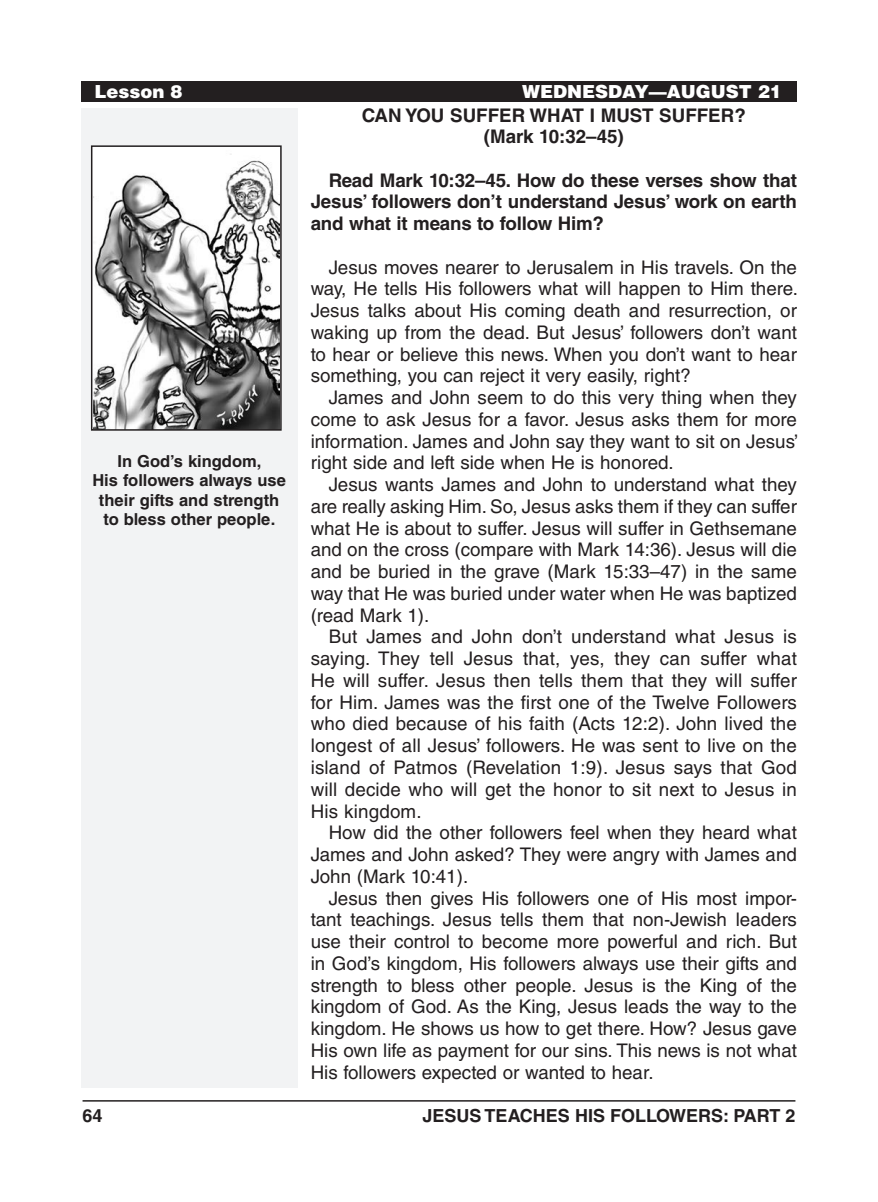
<style>
.page{position:relative;width:878px;height:1202px;background:#fff}
.page>*{position:absolute;margin:0;border:0;box-sizing:border-box;transform-origin:0 0}
.Body_Text{font:18.75px/21.8px "Helvetica LT Std";color:#231f20;text-align:justify}
.Body_Text_SpaceBefor{font:18.75px/21.8px "Helvetica LT Std";color:#231f20;text-align:justify}
.Body_Text_Bold_Space{font:700 18.75px/21.8px "Helvetica LT Std";letter-spacing:-.01em;color:#231f20;text-align:justify}
.Subheadings{font:700 18.75px/21.8px "Helvetica LT Std";color:#231f20;text-align:center}
.t1{font:700 18px "Helvetica LT Std";color:#231f20}
.Running_Head_-_Left{font:900 18px "Helvetica LT Std";color:#fff}
.Image_Captions{font:700 16.5px/19.5px "Helvetica LT Std";color:#231f20;text-align:center}
</style>
<div class="page">
<hr style="left:82px;top:1100px;width:713px;height:1px;background:#231f20">
<div style="left:81px;top:108px;width:216px;height:979px;background:#f2f3f4"></div>
<div style="left:81px;top:81px;width:715px;height:20px;background:#231f20"></div>
<img style="left:94px;top:148px;width:185px;height:280px">
<div style="left:91px;top:145px;width:191px;height:286px;border:2px solid #231f20"></div>
<p class="Running_Head_-_Left" style="left:94px;top:79px;width:90px">Lesson 8</p>
<p class="Running_Head_-_Left" style="left:522px;top:79px;width:261px">WEDNESDAY—AUGUST 21</p>
<p class="Subheadings" style="left:362px;top:104px;width:385px">CAN YOU SUFFER WHAT I MUST SUFFER? (Mark 10:32–45)</p>
<p class="Body_Text_Bold_Space" style="left:310px;top:169px;width:488px;text-indent:18px">Read Mark 10:32–45. How do these verses show that Jesus’ followers don’t understand Jesus’ work on earth and what it means to follow Him?</p>
<p class="Body_Text_SpaceBefor" style="left:310px;top:256px;width:489px;text-indent:18px">Jesus moves nearer to Jerusalem in His travels. On the way, He tells His followers what will happen to Him there.<br>Jesus talks about His coming death and resurrection, or waking up from the dead. But Jesus’ followers don’t want to hear or believe this news. When you don’t want to hear something, you can reject it very easily, right?</p>
<p class="Body_Text" style="left:310px;top:386px;width:489px;text-indent:18px">James and John seem to do this very thing when they come to ask Jesus for a favor. Jesus asks them for more information. James and John say they want to sit on Jesus’ right side and left side when He is honored.</p>
<p class="Body_Text" style="left:310px;top:473px;width:488px;text-indent:18px">Jesus wants James and John to understand what they are really asking Him. So, Jesus asks them if they can suffer what He is about to suffer. Jesus will suffer in Gethsemane and on the cross (compare with Mark 14:36). Jesus will die and be buried in the grave (Mark 15:33–47) in the same way that He was buried under water when He was baptized (read Mark 1).</p>
<p class="Body_Text" style="left:310px;top:626px;width:488px;text-indent:18px">But James and John don’t understand what Jesus is saying. They tell Jesus that, yes, they can suffer what He will suffer. Jesus then tells them that they will suffer for Him. James was the first one of the Twelve Followers who died because of his faith (Acts 12:2). John lived the longest of all Jesus’ followers. He was sent to live on the island of Patmos (Revelation 1:9). Jesus says that God will decide who will get the honor to sit next to Jesus in His kingdom.</p>
<p class="Body_Text" style="left:310px;top:821px;width:487px;text-indent:18px">How did the other followers feel when they heard what James and John asked? They were angry with James and John (Mark 10:41).</p>
<p class="Body_Text" style="left:310px;top:887px;width:488px;text-indent:18px">Jesus then gives His followers one of His most impor&shy;tant teachings. Jesus tells them that non-Jewish leaders use their control to become more powerful and rich. But in God’s kingdom, His followers always use their gifts and strength to bless other people. Jesus is the King of the kingdom of God. As the King, Jesus leads the way to the kingdom. He shows us how to get there. How? Jesus gave His own life as payment for our sins. This news is not what His followers expected or wanted to hear.</p>
<p class="Image_Captions" style="left:117px;top:451px;width:145px">In God’s kingdom,</p>
<p class="Image_Captions" style="left:92px;top:470px;width:195px">His followers always use their gifts and strength</p>
<p class="Image_Captions" style="left:103px;top:509px;width:173px">to bless other people.</p>
<p class="t1" style="left:82px;top:1104px;width:22px">64</p>
<p class="t1" style="left:422px;top:1104px;width:374px">JESUS TEACHES HIS FOLLOWERS: PART 2</p>
</div>
